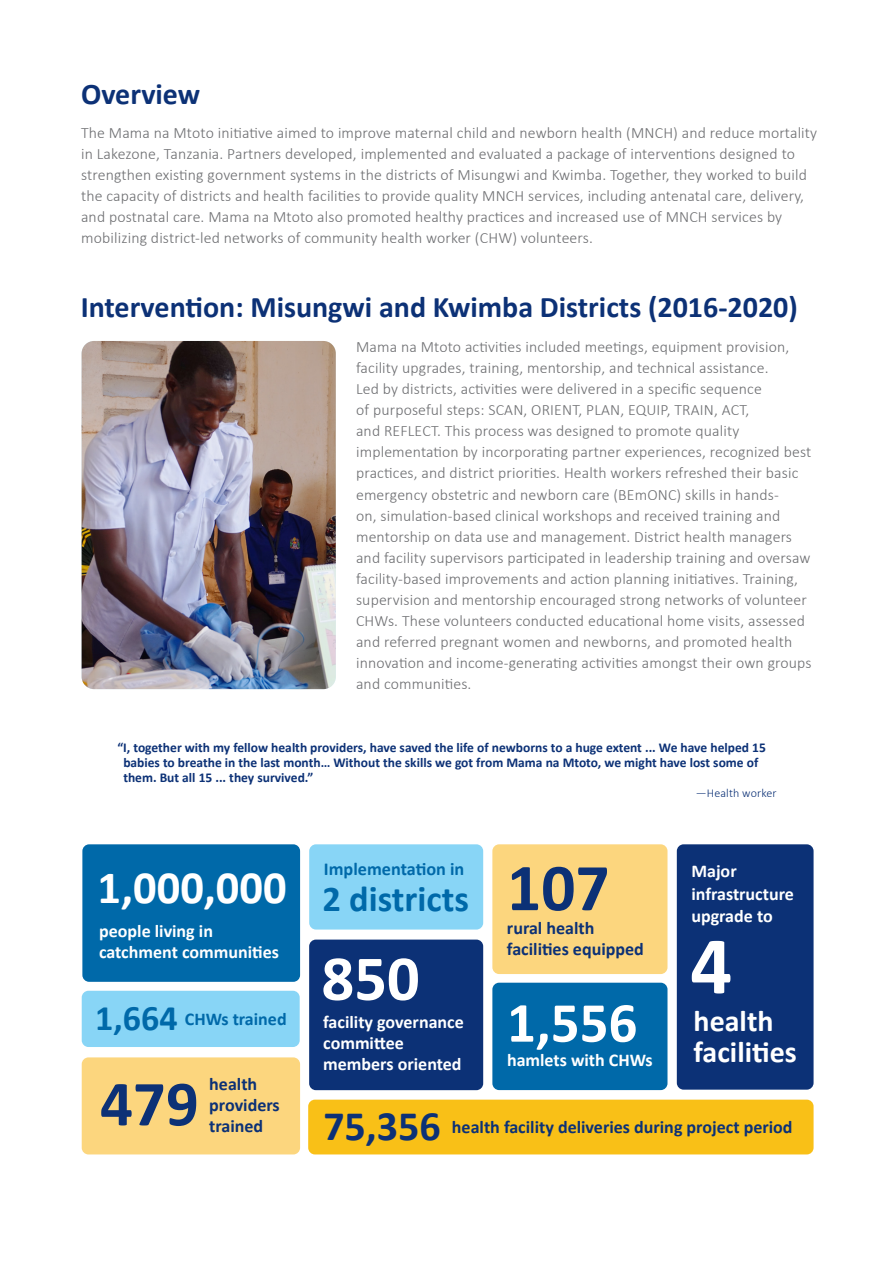
<style>
.page{position:relative;width:894px;height:1263px;background:#fff}
.page>*{position:absolute;margin:0;border:0;box-sizing:border-box;transform-origin:0 0}
.t1{font:700 82.5px "Calibri";color:#fff}
.t2{font:700 67.5px "Calibri";color:#0c3176}
.t3{font:700 64.8px "Calibri";color:#0c3176}
.t4{font:700 64.5px "Calibri";color:#fff}
.t5{font:700 57px "Calibri";color:#fff}
.t6{font:700 46.5px "Calibri";color:#fff}
.t7{font:700 42px "Calibri";color:#0c3176}
.t8{font:700 36.45px "Calibri";color:#0069a9}
.t9{font:700 36px "Calibri";color:#0069a9}
.t10{font:700 30px "Calibri";color:#0c3176}
.t11{font:700 30px/31.5px "Calibri";color:#fff}
.t12{font:700 18.15px "Calibri";color:#0069a9}
.t13{font:700 18px/20.9px "Calibri";color:#fff}
.t14{font:700 18px/20.9px "Calibri";color:#0c3176}
.t15{font:700 18px "Calibri";color:#0069a9}
.t16{font:300 15.75px/21px "Calibri";letter-spacing:.01em;color:#6c6d70}
.t17{font:700 13.5px/15px "Calibri";color:#0c3176}
.t18{font:300 12px "Calibri";letter-spacing:.01em;color:#0c3176}
</style>
<div class="page">
<div style="left:309px;top:939px;width:174px;height:151px;background:#0c3176;border-radius:7px"></div>
<div style="left:676px;top:844px;width:137px;height:245px;background:#0c3176;border-radius:7px"></div>
<div style="left:82px;top:1057px;width:218px;height:97px;background:#fcd67e;border-radius:7px"></div>
<div style="left:309px;top:844px;width:174px;height:85px;background:#88d5f6;border-radius:7px"></div>
<div style="left:82px;top:844px;width:218px;height:137px;background:#0069a9;border-radius:7px"></div>
<div style="left:492px;top:982px;width:175px;height:108px;background:#0069a9;border-radius:7px"></div>
<div style="left:308px;top:1099px;width:505px;height:55px;background:#f9c017;border-radius:7px"></div>
<div style="left:82px;top:990px;width:217px;height:57px;background:#88d5f6;border-radius:7px"></div>
<div style="left:492px;top:844px;width:175px;height:130px;background:#fcd67e;border-radius:7px"></div>
<img style="left:82px;top:341px;width:253px;height:348px">
<p class="t10" style="left:81px;top:72px;width:121px">Overview</p>
<p class="t16" style="left:81px;top:122px;width:737px">The Mama na Mtoto initiative aimed to improve maternal child and newborn health (MNCH) and reduce mortality in Lakezone, Tanzania. Partners developed, implemented and evaluated a package of interventions designed to strengthen existing government systems in the districts of Misungwi and Kwimba. Together, they worked to build the capacity of districts and health facilities to provide quality MNCH services, including antenatal care, delivery, and postnatal care. Mama na Mtoto also promoted healthy practices and increased use of MNCH services by mobilizing district-led networks of community health worker (CHW) volunteers.</p>
<p class="t10" style="left:81px;top:286px;width:718px">Intervention: Misungwi and Kwimba Districts (2016-2020)</p>
<p class="t16" style="left:356px;top:336px;width:457px">Mama na Mtoto activities included meetings, equipment provision, facility upgrades, training, mentorship, and technical assistance.<br>Led by districts, activities were delivered in a specific sequence<br>of purposeful steps: SCAN, ORIENT, PLAN, EQUIP, TRAIN, ACT,<br>and REFLECT. This process was designed to promote quality implementation by incorporating partner experiences, recognized best practices, and district priorities. Health workers refreshed their basic emergency obstetric and newborn care (BEmONC) skills in hands-<br>on, simulation-based clinical workshops and received training and mentorship on data use and management. District health managers and facility supervisors participated in leadership training and oversaw facility-based improvements and action planning initiatives. Training, supervision and mentorship encouraged strong networks of volunteer CHWs. These volunteers conducted educational home visits, assessed and referred pregnant women and newborns, and promoted health innovation and income-generating activities amongst their own groups and communities.</p>
<p class="t17" style="left:123px;top:739px;width:643px;text-indent:-6px">“I, together with my fellow health providers, have saved the life of newborns to a huge extent ... We have helped 15 babies to breathe in the last month… Without the skills we got from Mama na Mtoto, we might have lost some of them. But all 15 ... they survived.”</p>
<p class="t18" style="left:695px;top:785px;width:82px">—Health worker</p>
<p class="t6" style="left:97px;top:854px;width:191px">1,000,000</p>
<p class="t13" style="left:99px;top:919px;width:181px;line-height:21.6px">people living in catchment communities</p>
<p class="t9" style="left:95px;top:992px;width:84px">1,664</p>
<p class="t15" style="left:185px;top:1006px;width:103px">CHWs trained</p>
<p class="t3" style="left:100px;top:1058px;width:100px">479</p>
<p class="t14" style="left:209px;top:1073px;width:72px">health providers trained</p>
<p class="t12" style="left:324px;top:856px;width:142px">Implementation in</p>
<p class="t8" style="left:322px;top:873px;width:148px">2 districts</p>
<p class="t4" style="left:321px;top:932px;width:100px">850</p>
<p class="t13" style="left:323px;top:1011px;width:142px">facility governance committee members oriented</p>
<p class="t2" style="left:507px;top:840px;width:104px">107</p>
<p class="t14" style="left:507px;top:917px;width:138px">rural health facilities equipped</p>
<p class="t5" style="left:507px;top:982px;width:132px">1,556</p>
<p class="t13" style="left:507px;top:1049px;width:147px">hamlets with CHWs</p>
<p class="t13" style="left:691px;top:860px;width:104px;line-height:22.5px">Major infrastructure upgrade to</p>
<p class="t1" style="left:690px;top:907px;width:43px">4</p>
<p class="t11" style="left:693px;top:1004px;width:105px">health facilities</p>
<p class="t7" style="left:323px;top:1095px;width:119px">75,356</p>
<p class="t14" style="left:452px;top:1116px;width:342px">health facility deliveries during project period</p>
</div>
